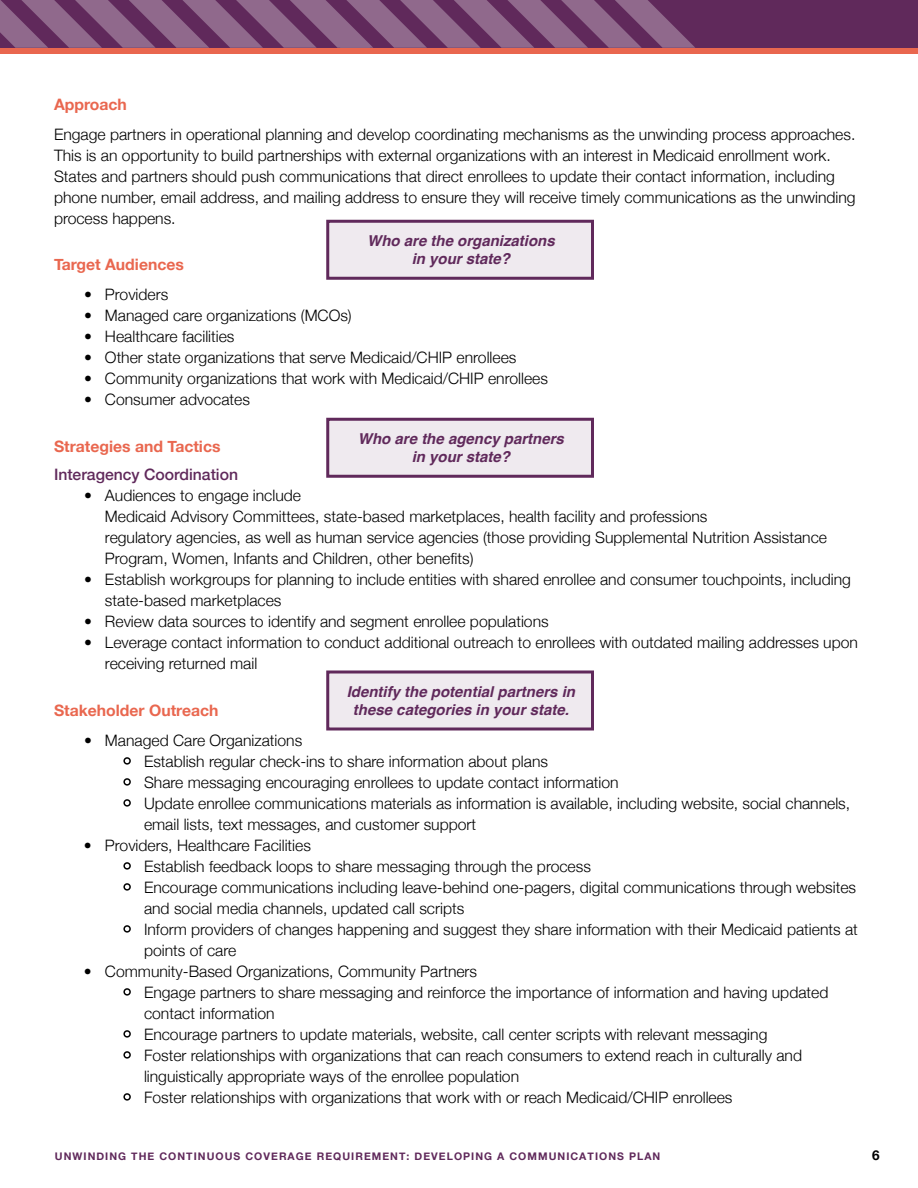
<style>
.page{position:relative;width:918px;height:1188px;background:#fff}
.page>*{position:absolute;margin:0;border:0;box-sizing:border-box;transform-origin:0 0}
.t1{font:300 15.75px/21px "Helvetica Neue";color:#000}
.t2{font:700 15.75px "Helvetica Neue";color:#e9674f}
.t3{font:500 15.75px "Helvetica Neue";color:#60295b}
.t4{font:italic 700 15px/18px "Helvetica";color:#60295b;text-align:center}
.t5{font:700 13.5px "Helvetica Neue";color:#000}
.t6{font:700 10.5px "Helvetica Neue";letter-spacing:.1em;color:#60295b}
.s1{font-size:16.5px}
</style>
<div class="page">
<div style="left:0;top:0;width:918px;height:49px;background:#60295b"></div>
<div style="left:0;top:48px;width:918px;height:5px;background:#e9674f"></div>
<svg style="left:0;top:0;width:695px;height:48px"></svg>
<div style="left:326px;top:220px;width:268px;height:60px;background:#efeaef;border:3px solid #60295b"></div>
<div style="left:326px;top:418px;width:268px;height:60px;background:#efeaef;border:3px solid #60295b"></div>
<div style="left:326px;top:670px;width:268px;height:60px;background:#efeaef;border:3px solid #60295b"></div>
<p class="t2" style="left:54px;top:92px;width:74px">Approach</p>
<p class="t1" style="left:54px;top:123px;width:803px">Engage partners in operational planning and develop coordinating mechanisms as the unwinding process approaches.<br>This is an opportunity to build partnerships with external organizations with an interest in Medicaid enrollment work.<br>States and partners should push communications that direct enrollees to update their contact information, including phone number, email address, and mailing address to ensure they will receive timely communications as the unwinding process happens.</p>
<p class="t2" style="left:54px;top:252px;width:131px">Target Audiences</p>
<p class="t1" style="left:84px;top:283px;width:86px">• Providers</p>
<p class="t1" style="left:84px;top:304px;width:269px">• Managed care organizations (MCOs)</p>
<p class="t1" style="left:84px;top:325px;width:152px">• Healthcare facilities</p>
<p class="t1" style="left:84px;top:346px;width:434px">• Other state organizations that serve Medicaid/CHIP enrollees</p>
<p class="t1" style="left:84px;top:367px;width:465px">• Community organizations that work with Medicaid/CHIP enrollees</p>
<p class="t1" style="left:84px;top:388px;width:167px">• Consumer advocates</p>
<p class="t2" style="left:54px;top:434px;width:168px">Strategies and Tactics</p>
<p class="t3" style="left:54px;top:462px;width:186px">Interagency Coordination</p>
<p class="t1" style="left:105px;top:484px;width:724px;text-indent:-21px">• Audiences to engage include<br>Medicaid Advisory Committees, state-based marketplaces, health facility and professions<br>regulatory agencies, as well as human service agencies (those providing Supplemental Nutrition Assistance Program, Women, Infants and Children, other benefits)</p>
<p class="t1" style="left:105px;top:568px;width:747px;text-indent:-21px">• Establish workgroups for planning to include entities with shared enrollee and consumer touchpoints, including state-based marketplaces</p>
<p class="t1" style="left:84px;top:610px;width:466px">• Review data sources to identify and segment enrollee populations</p>
<p class="t1" style="left:105px;top:631px;width:755px;text-indent:-21px">• Leverage contact information to conduct additional outreach to enrollees with outdated mailing addresses upon receiving returned mail</p>
<p class="t2" style="left:54px;top:698px;width:166px">Stakeholder Outreach</p>
<p class="t1" style="left:84px;top:728px;width:220px">• Managed Care Organizations</p>
<p class="t1" style="left:123px;top:750px;width:427px"><span class="s1">•</span> Establish regular check-ins to share information about plans</p>
<p class="t1" style="left:123px;top:771px;width:497px"><span class="s1">•</span> Share messaging encouraging enrollees to update contact information</p>
<p class="t1" style="left:144px;top:792px;width:708px;text-indent:-21px"><span class="s1">•</span> Update enrollee communications materials as information is available, including website, social channels, email lists, text messages, and customer support</p>
<p class="t1" style="left:84px;top:834px;width:228px">• Providers, Healthcare Facilities</p>
<p class="t1" style="left:123px;top:855px;width:469px"><span class="s1">•</span> Establish feedback loops to share messaging through the process</p>
<p class="t1" style="left:144px;top:876px;width:714px;text-indent:-21px"><span class="s1">•</span> Encourage communications including leave-behind one-pagers, digital communications through websites and social media channels, updated call scripts</p>
<p class="t1" style="left:144px;top:918px;width:715px;text-indent:-21px"><span class="s1">•</span> Inform providers of changes happening and suggest they share information with their Medicaid patients at points of care</p>
<p class="t1" style="left:84px;top:960px;width:395px">• Community-Based Organizations, Community Partners</p>
<p class="t1" style="left:144px;top:981px;width:686px;text-indent:-21px"><span class="s1">•</span> Engage partners to share messaging and reinforce the importance of information and having updated contact information</p>
<p class="t1" style="left:123px;top:1023px;width:646px"><span class="s1">•</span> Encourage partners to update materials, website, call center scripts with relevant messaging</p>
<p class="t1" style="left:144px;top:1044px;width:660px;text-indent:-21px"><span class="s1">•</span> Foster relationships with organizations that can reach consumers to extend reach in culturally and linguistically appropriate ways of the enrollee population</p>
<p class="t1" style="left:123px;top:1086px;width:611px"><span class="s1">•</span> Foster relationships with organizations that work with or reach Medicaid/CHIP enrollees</p>
<p class="t4" style="left:367px;top:234px;width:189px">Who are the organizations in your state?</p>
<p class="t4" style="left:358px;top:432px;width:207px">Who are the agency partners in your state?</p>
<p class="t4" style="left:347px;top:684px;width:230px">Identify the potential partners in these categories in your state.</p>
<p class="t6" style="left:55px;top:1148px;width:607px">UNWINDING THE CONTINUOUS COVERAGE REQUIREMENT: DEVELOPING A COMMUNICATIONS PLAN</p>
<p class="t5" style="left:872px;top:1144px;width:9px">6</p>
</div>
